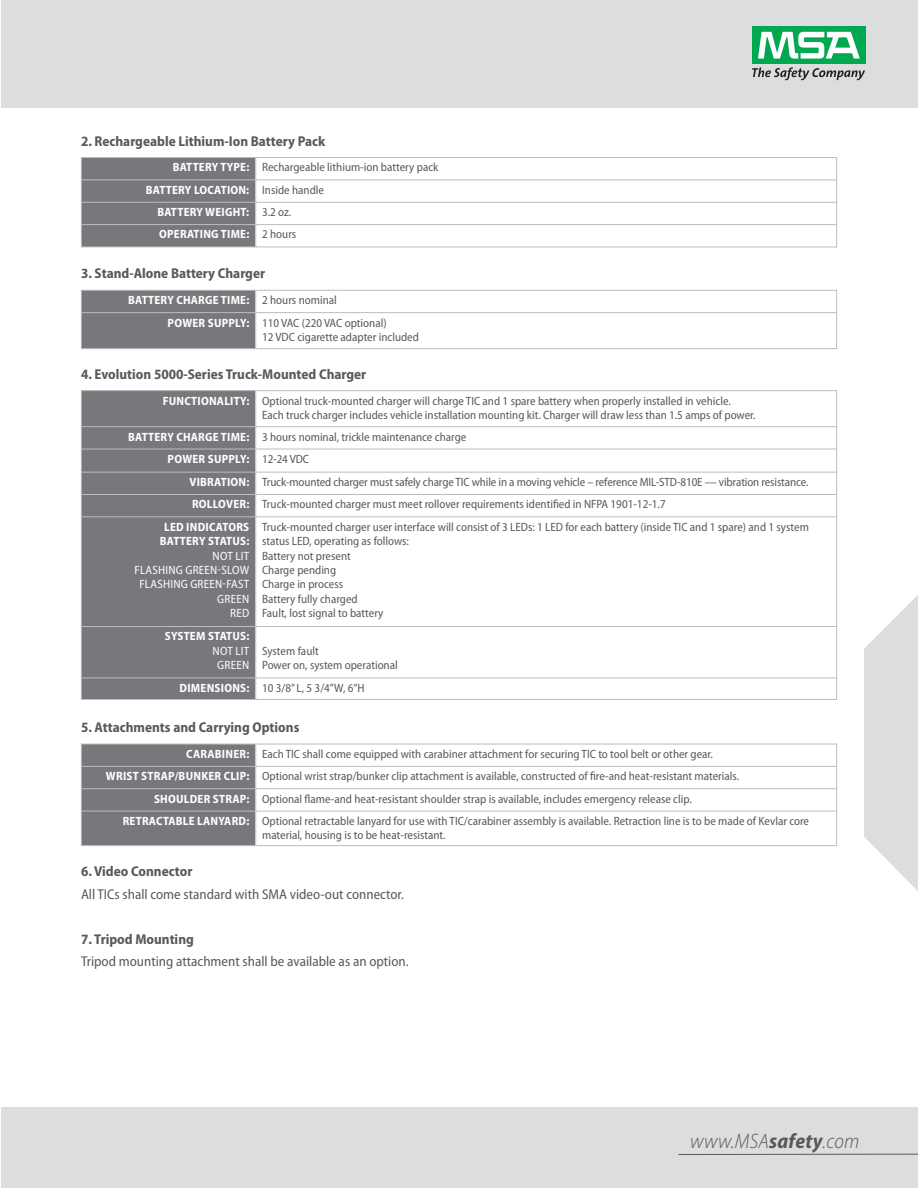
<style>
.page{position:relative;width:918px;height:1188px;background:#fff}
.page>*{position:absolute;margin:0;border:0;box-sizing:border-box;transform-origin:0 0}
.t1{font:italic 300 semi-condensed 21px "Myriad Pro";letter-spacing:.01em;color:#58595b}
.t2{font:700 semi-condensed 14.25px "Myriad Pro";color:#58595b}
.t3{font:semi-condensed 14.25px "Myriad Pro";color:#58595b}
.t4{font:semi-condensed 12px/14.4px "Myriad Pro";color:#58595b}
.t5{font:700 semi-condensed 12px "Myriad Pro";letter-spacing:.02em;color:#fff}
.t6{font:semi-condensed 12px/14.4px "Myriad Pro";letter-spacing:.02em;color:#fff;text-align:right}
.s1{font-weight:700;color:#fff}
.s2{font-weight:400;color:#58595b}
.s3{font-weight:700}
</style>
<div class="page">
<div style="left:1px;top:1107px;width:917px;height:81px;background:#dcddde"></div>
<hr style="left:678px;top:1154px;width:240px;height:1px;background:#58595b">
<svg style="left:864px;top:595px;width:54px;height:296px"></svg>
<div style="left:81px;top:157px;width:175px;height:23px;background:#77787b"></div>
<div style="left:81px;top:180px;width:175px;height:22px;background:#77787b"></div>
<div style="left:81px;top:202px;width:175px;height:23px;background:#77787b"></div>
<div style="left:81px;top:225px;width:175px;height:22px;background:#77787b"></div>
<hr style="left:81px;top:157px;width:1px;height:90px;background:#bbbdc0">
<hr style="left:255px;top:157px;width:1px;height:90px;background:#bbbdc0">
<hr style="left:836px;top:157px;width:1px;height:90px;background:#bbbdc0">
<hr style="left:81px;top:157px;width:756px;height:1px;background:#bbbdc0">
<hr style="left:81px;top:180px;width:756px;height:1px;background:#bbbdc0">
<hr style="left:81px;top:202px;width:756px;height:1px;background:#bbbdc0">
<hr style="left:81px;top:224px;width:756px;height:1px;background:#bbbdc0">
<hr style="left:81px;top:247px;width:756px;height:1px;background:#bbbdc0">
<div style="left:81px;top:390px;width:175px;height:37px;background:#77787b"></div>
<div style="left:81px;top:427px;width:175px;height:22px;background:#77787b"></div>
<div style="left:81px;top:449px;width:175px;height:23px;background:#77787b"></div>
<div style="left:81px;top:472px;width:175px;height:22px;background:#77787b"></div>
<div style="left:81px;top:494px;width:175px;height:23px;background:#77787b"></div>
<div style="left:81px;top:517px;width:175px;height:110px;background:#77787b"></div>
<div style="left:81px;top:627px;width:175px;height:51px;background:#77787b"></div>
<div style="left:81px;top:678px;width:175px;height:22px;background:#77787b"></div>
<hr style="left:81px;top:390px;width:1px;height:310px;background:#bbbdc0">
<hr style="left:255px;top:390px;width:1px;height:310px;background:#bbbdc0">
<hr style="left:836px;top:390px;width:1px;height:310px;background:#bbbdc0">
<hr style="left:81px;top:390px;width:756px;height:1px;background:#bbbdc0">
<hr style="left:81px;top:426px;width:756px;height:1px;background:#bbbdc0">
<hr style="left:81px;top:449px;width:756px;height:1px;background:#bbbdc0">
<hr style="left:81px;top:472px;width:756px;height:1px;background:#bbbdc0">
<hr style="left:81px;top:494px;width:756px;height:1px;background:#bbbdc0">
<hr style="left:81px;top:516px;width:756px;height:1px;background:#bbbdc0">
<hr style="left:81px;top:626px;width:756px;height:1px;background:#bbbdc0">
<hr style="left:81px;top:678px;width:756px;height:1px;background:#bbbdc0">
<hr style="left:81px;top:699px;width:756px;height:1px;background:#bbbdc0">
<div style="left:81px;top:290px;width:175px;height:23px;background:#77787b"></div>
<div style="left:81px;top:313px;width:175px;height:36px;background:#77787b"></div>
<hr style="left:81px;top:290px;width:1px;height:59px;background:#bbbdc0">
<hr style="left:255px;top:290px;width:1px;height:59px;background:#bbbdc0">
<hr style="left:836px;top:290px;width:1px;height:59px;background:#bbbdc0">
<hr style="left:81px;top:290px;width:756px;height:1px;background:#bbbdc0">
<hr style="left:81px;top:312px;width:756px;height:1px;background:#bbbdc0">
<hr style="left:81px;top:348px;width:756px;height:1px;background:#bbbdc0">
<div style="left:2px;top:0;width:916px;height:108px;background:#dcddde"></div>
<div style="left:752px;top:26px;width:114px;height:38px;background:#00a94f"></div>
<svg style="left:758px;top:32px;width:102px;height:27px"></svg>
<svg style="left:752px;top:67px;width:113px;height:13px"></svg>
<div style="left:81px;top:744px;width:175px;height:22px;background:#77787b"></div>
<div style="left:81px;top:766px;width:175px;height:23px;background:#77787b"></div>
<div style="left:81px;top:789px;width:175px;height:22px;background:#77787b"></div>
<div style="left:81px;top:811px;width:175px;height:35px;background:#77787b"></div>
<hr style="left:81px;top:744px;width:1px;height:102px;background:#bbbdc0">
<hr style="left:255px;top:744px;width:1px;height:102px;background:#bbbdc0">
<hr style="left:836px;top:744px;width:1px;height:102px;background:#bbbdc0">
<hr style="left:81px;top:744px;width:756px;height:1px;background:#bbbdc0">
<hr style="left:81px;top:766px;width:756px;height:1px;background:#bbbdc0">
<hr style="left:81px;top:788px;width:756px;height:1px;background:#bbbdc0">
<hr style="left:81px;top:811px;width:756px;height:1px;background:#bbbdc0">
<hr style="left:81px;top:845px;width:756px;height:1px;background:#bbbdc0">
<p class="t2" style="left:81px;top:136px;width:246px">2. Rechargeable Lithium-Ion Battery Pack</p>
<p class="t4" style="left:173px;top:161px;width:267px"><span class="s1">BATTERY TYPE:</span> Rechargeable lithium-ion battery pack</p>
<p class="t5" style="left:146px;top:185px;width:180px">BATTERY LOCATION: <span class="s2">Inside handle</span></p>
<p class="t5" style="left:157px;top:208px;width:135px">BATTERY WEIGHT: <span class="s2">3.2 oz.</span></p>
<p class="t5" style="left:159px;top:230px;width:139px">OPERATING TIME: <span class="s2">2 hours</span></p>
<p class="t2" style="left:81px;top:268px;width:186px">3. Stand-Alone Battery Charger</p>
<p class="t4" style="left:168px;top:290px;width:221px;line-height:22.4px;text-indent:-39px"><span class="s1">BATTERY CHARGE TIME:</span> 2 hours nominal<br><span class="s1">POWER SUPPLY:</span> 110 VAC (220 VAC optional)</p>
<p class="t4" style="left:262px;top:331px;width:158px">12 VDC cigarette adapter included</p>
<p class="t2" style="left:81px;top:369px;width:287px">4. Evolution 5000-Series Truck-Mounted Charger</p>
<p class="t4" style="left:262px;top:394px;width:495px;text-indent:-99px"><span class="s1">FUNCTIONALITY:</span> Optional truck-mounted charger will charge TIC and 1 spare battery when properly installed in vehicle.<br>Each truck charger includes vehicle installation mounting kit. Charger will draw less than 1.5 amps of power.</p>
<p class="t4" style="left:168px;top:426px;width:300px;line-height:22.4px;text-indent:-39px"><span class="s1">BATTERY CHARGE TIME:</span> 3 hours nominal, trickle maintenance charge<br><span class="s1">POWER SUPPLY:</span> 12-24 VDC</p>
<p class="t4" style="left:189px;top:476px;width:620px"><span class="s1">VIBRATION:</span> Truck-mounted charger must safely charge TIC while in a moving vehicle – reference MIL-STD-810E — vibration resistance.</p>
<p class="t4" style="left:192px;top:498px;width:475px"><span class="s1">ROLLOVER:</span> Truck-mounted charger must meet rollover requirements identified in NFPA 1901-12-1.7</p>
<p class="t5" style="left:164px;top:522px;width:87px">LED INDICATORS</p>
<p class="t5" style="left:160px;top:537px;width:91px">BATTERY STATUS:</p>
<p class="t6" style="left:134px;top:549px;width:116px">NOT LIT<br>FLASHING GREEN-SLOW<br>FLASHING GREEN-FAST<br>GREEN<br>RED</p>
<p class="t4" style="left:262px;top:521px;width:548px">Truck-mounted charger user interface will consist of 3 LEDs: 1 LED for each battery (inside TIC and 1 spare) and 1 system status LED, operating as follows:<br>Battery not present<br>Charge pending<br>Charge in process<br>Battery fully charged<br>Fault, lost signal to battery</p>
<p class="t5" style="left:165px;top:632px;width:86px">SYSTEM STATUS:</p>
<p class="t6" style="left:213px;top:645px;width:38px;text-align:center">NOT LIT<br>GREEN</p>
<p class="t4" style="left:262px;top:645px;width:137px">System fault<br>Power on, system operational</p>
<p class="t4" style="left:180px;top:682px;width:187px"><span class="s1">DIMENSIONS:</span> 10 3/8” L, 5 3/4”W, 6”H</p>
<p class="t2" style="left:81px;top:722px;width:220px">5. Attachments and Carrying Options</p>
<p class="t4" style="left:186px;top:748px;width:528px"><span class="s1">CARABINER:</span> Each TIC shall come equipped with carabiner attachment for securing TIC to tool belt or other gear.</p>
<p class="t4" style="left:106px;top:770px;width:635px"><span class="s1">WRIST STRAP/BUNKER CLIP:</span> Optional wrist strap/bunker clip attachment is available, constructed of fire-and heat-resistant materials.</p>
<p class="t4" style="left:154px;top:792px;width:539px"><span class="s1">SHOULDER STRAP:</span> Optional flame-and heat-resistant shoulder strap is available, includes emergency release clip.</p>
<p class="t4" style="left:123px;top:815px;width:688px"><span class="s1">RETRACTABLE LANYARD:</span> Optional retractable lanyard for use with TIC/carabiner assembly is available. Retraction line is to be made of Kevlar core</p>
<p class="t4" style="left:262px;top:829px;width:185px">material, housing is to be heat-resistant.</p>
<p class="t2" style="left:81px;top:866px;width:113px">6. Video Connector</p>
<p class="t3" style="left:81px;top:889px;width:325px">All TICs shall come standard with SMA video-out connector.</p>
<p class="t2" style="left:81px;top:934px;width:114px">7. Tripod Mounting</p>
<p class="t3" style="left:81px;top:956px;width:329px">Tripod mounting attachment shall be available as an option.</p>
<h1 class="t1" style="left:690px;top:1129px;width:170px">www.MSA<span class="s3">safety</span>.com</h1>
</div>
